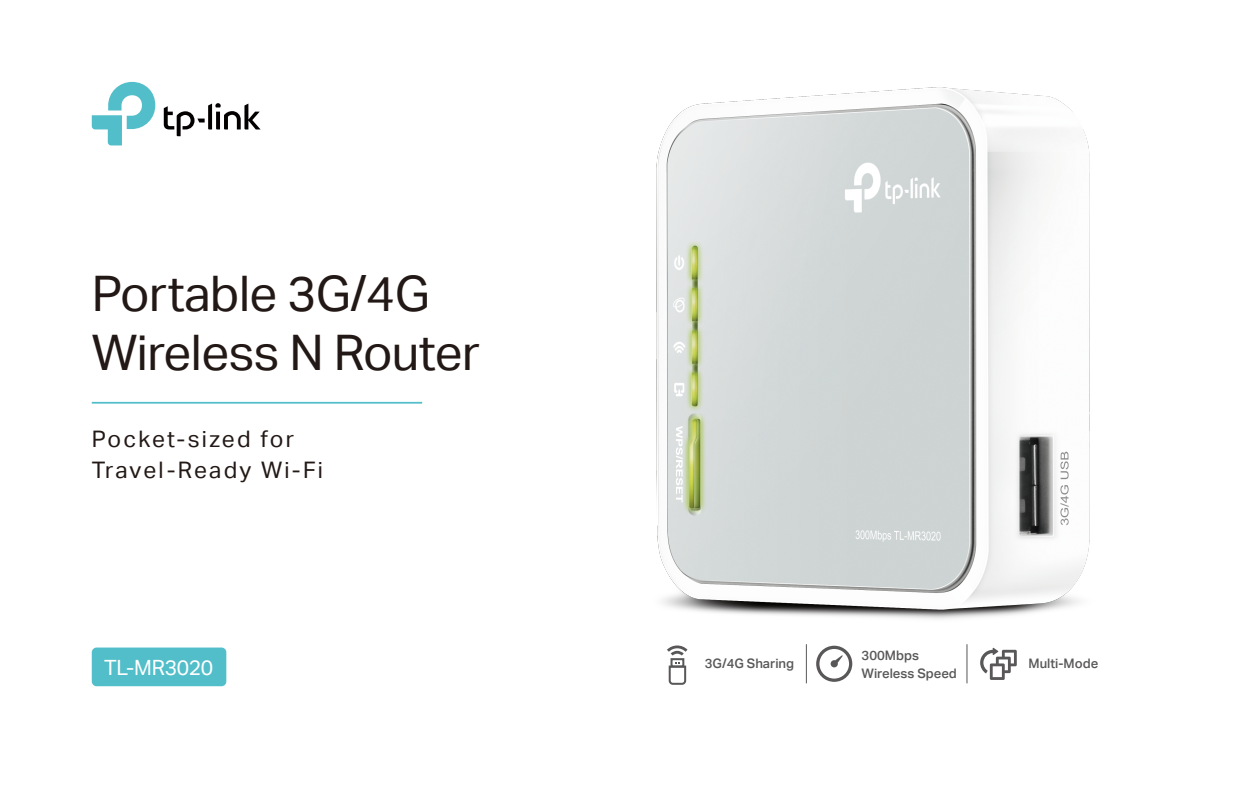
<style>
.page{position:relative;width:1260px;height:788px;background:#fff}
.page>*{position:absolute;margin:0;border:0;box-sizing:border-box;transform-origin:0 0}
.t1{font:49px/58.6px "TP Link Aktiv Regular";letter-spacing:-.01em;color:#221815}
.t2{font:22.75px/30.9px "TP Link Aktiv Regular";letter-spacing:.1em;color:#221815}
.t3{font:21px "TP Link Aktiv Regular";letter-spacing:-.015em;color:#fff}
.t4{font:13.12px/17.5px "TP Link Aktiv Medium";color:#595757}
</style>
<div class="page">
<img style="left:656px;top:88px;width:434px;height:531px">
<svg style="left:92px;top:82px;width:63px;height:63px"></svg>
<svg style="left:164px;top:103px;width:97px;height:33px"></svg>
<hr style="left:92px;top:402px;width:330px;height:1px;background:#52bec9">
<div style="left:92px;top:647px;width:134px;height:39px;background:#52bec9;border-radius:5px"></div>
<hr style="left:967px;top:644px;width:1px;height:39px;background:#595757">
<svg style="left:816px;top:645px;width:36px;height:36px"></svg>
<hr style="left:806px;top:644px;width:1px;height:39px;background:#595757">
<svg style="left:667px;top:645px;width:21px;height:40px"></svg>
<svg style="left:980px;top:647px;width:37px;height:33px"></svg>
<h1 class="t1" style="left:92px;top:265px;width:390px">Portable 3G/4G<br>Wireless N Router</h1>
<h2 class="t2" style="left:92px;top:424px;width:233px">Pocket-sized for<br>Travel-Ready Wi-Fi</h2>
<h3 class="t3" style="left:104px;top:655px;width:111px">TL-MR3020</h3>
<p class="t4" style="left:862px;top:646px;width:97px">300Mbps<br>Wireless Speed</p>
<p class="t4" style="left:705px;top:654px;width:91px">3G/4G Sharing</p>
<p class="t4" style="left:1029px;top:654px;width:71px">Multi-Mode</p>
</div>
